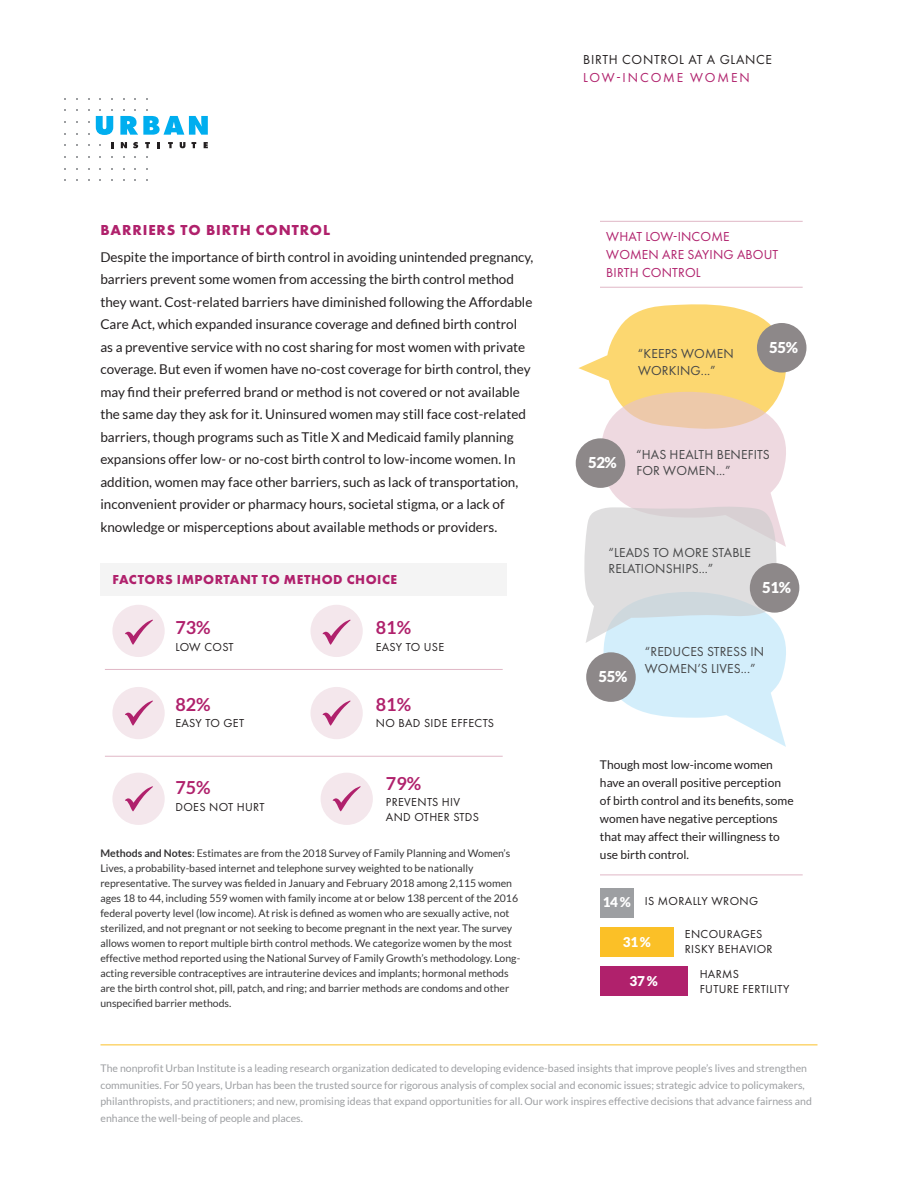
<style>
.page{position:relative;width:918px;height:1188px;background:#fff}
.page>*{position:absolute;margin:0;border:0;box-sizing:border-box;transform-origin:0 0}
.t1{font:700 18px "Lato";color:#b0216c}
.t2{font:700 15px "Futura PT";letter-spacing:.06em;color:#b0216c}
.t3{font:900 15px "Lato";letter-spacing:-.03em;color:#fff}
.t4{font:13.5px/22.5px "Lato";color:#231f20}
.t5{font:13.5px/16.5px "Futura PT";letter-spacing:.01em;color:#454647}
.t6{font:13.5px/18px "Futura PT";letter-spacing:.01em;color:#b0216c}
.t7{font:700 13.5px "Futura PT";letter-spacing:.04em;color:#b0216c}
.t8{font:13.5px "Futura PT";letter-spacing:.05em;color:#231f20}
.t9{font:13.5px "Futura PT";letter-spacing:.14em;color:#b0216c}
.t10{font:900 13.5px "Lato";color:#fff}
.t11{font:12px/18px "Lato";color:#231f20}
.t12{font:12px/15px "Futura PT";letter-spacing:.03em;color:#231f20}
.t13{font:10.5px/15px "Lato";color:#363536}
.t14{font:10.5px/16.5px "Lato";color:#9d9fa2}
.s1{font-weight:700}
</style>
<div class="page">
<hr style="left:100px;top:1045px;width:718px;height:1px;background:#fbc027">
<svg style="left:578px;top:304px;width:210px;height:443px"></svg>
<svg style="left:111px;top:142px;width:2px;height:6px"></svg>
<svg style="left:121px;top:142px;width:6px;height:6px"></svg>
<svg style="left:133px;top:142px;width:5px;height:6px"></svg>
<svg style="left:145px;top:142px;width:5px;height:6px"></svg>
<svg style="left:158px;top:142px;width:2px;height:6px"></svg>
<svg style="left:168px;top:142px;width:5px;height:6px"></svg>
<svg style="left:180px;top:142px;width:5px;height:6px"></svg>
<svg style="left:192px;top:142px;width:4px;height:6px"></svg>
<svg style="left:204px;top:142px;width:4px;height:6px"></svg>
<svg style="left:120px;top:110px;width:88px;height:25px"></svg>
<svg style="left:96px;top:110px;width:17px;height:25px"></svg>
<div style="left:576px;top:438px;width:49px;height:50px;background:#8d8889;border-radius:50%"></div>
<div style="left:757px;top:323px;width:49px;height:50px;background:#8d8889;border-radius:50%"></div>
<div style="left:750px;top:563px;width:49px;height:50px;background:#8d8889;border-radius:50%"></div>
<div style="left:586px;top:652px;width:50px;height:50px;background:#8d8889;border-radius:50%"></div>
<div style="left:100px;top:563px;width:407px;height:33px;background:#f4f4f4"></div>
<div style="left:600px;top:927px;width:74px;height:29px;background:#fbc027"></div>
<div style="left:600px;top:888px;width:34px;height:29px;background:#9d9fa2"></div>
<div style="left:600px;top:966px;width:87px;height:29px;background:#b0216c"></div>
<hr style="left:600px;top:287px;width:203px;height:1px;background:#e0b7c6">
<hr style="left:600px;top:875px;width:203px;height:1px;background:#e0b7c6">
<hr style="left:600px;top:221px;width:203px;height:1px;background:#e0b7c6">
<hr style="left:105px;top:669px;width:398px;height:1px;background:#e0b7c6">
<hr style="left:105px;top:756px;width:398px;height:1px;background:#e0b7c6">
<div style="left:112px;top:605px;width:53px;height:52px;background:#f4e7ec;border-radius:50%"></div>
<div style="left:310px;top:605px;width:53px;height:52px;background:#f4e7ec;border-radius:50%"></div>
<div style="left:112px;top:687px;width:53px;height:52px;background:#f4e7ec;border-radius:50%"></div>
<div style="left:310px;top:687px;width:53px;height:52px;background:#f4e7ec;border-radius:50%"></div>
<div style="left:112px;top:773px;width:53px;height:52px;background:#f4e7ec;border-radius:50%"></div>
<svg style="left:125px;top:620px;width:28px;height:25px"></svg>
<svg style="left:125px;top:701px;width:28px;height:25px"></svg>
<svg style="left:125px;top:786px;width:28px;height:25px"></svg>
<svg style="left:323px;top:620px;width:28px;height:25px"></svg>
<svg style="left:323px;top:701px;width:28px;height:25px"></svg>
<div style="left:321px;top:773px;width:52px;height:52px;background:#f4e7ec;border-radius:50%"></div>
<svg style="left:333px;top:786px;width:28px;height:25px"></svg>
<p class="t8" style="left:583px;top:52px;width:190px">BIRTH CONTROL AT A GLANCE</p>
<p class="t9" style="left:583px;top:70px;width:168px">LOW-INCOME WOMEN</p>
<p class="t2" style="left:100px;top:220px;width:231px">BARRIERS TO BIRTH CONTROL</p>
<p class="t4" style="left:100px;top:246px;width:435px">Despite the importance of birth control in avoiding unintended pregnancy, barriers prevent some women from accessing the birth control method they want. Cost-related barriers have diminished following the Affordable Care Act, which expanded insurance coverage and defined birth control<br>as a preventive service with no cost sharing for most women with private coverage. But even if women have no-cost coverage for birth control, they may find their preferred brand or method is not covered or not available the same day they ask for it. Uninsured women may still face cost-related barriers, though programs such as Title X and Medicaid family planning expansions offer low- or no-cost birth control to low-income women. In addition, women may face other barriers, such as lack of transportation, inconvenient provider or pharmacy hours, societal stigma, or a lack of knowledge or misperceptions about available methods or providers.</p>
<p class="t7" style="left:112px;top:571px;width:286px">FACTORS IMPORTANT TO METHOD CHOICE</p>
<p class="t1" style="left:175px;top:618px;width:37px">73%</p>
<p class="t1" style="left:376px;top:618px;width:37px">81%</p>
<p class="t12" style="left:175px;top:639px;width:60px">LOW COST</p>
<p class="t12" style="left:376px;top:639px;width:70px">EASY TO USE</p>
<p class="t1" style="left:175px;top:694px;width:37px">82%</p>
<p class="t1" style="left:376px;top:694px;width:37px">81%</p>
<p class="t12" style="left:175px;top:716px;width:70px">EASY TO GET</p>
<p class="t12" style="left:376px;top:716px;width:120px">NO BAD SIDE EFFECTS</p>
<p class="t1" style="left:175px;top:777px;width:37px">75%</p>
<p class="t12" style="left:175px;top:799px;width:91px">DOES NOT HURT</p>
<p class="t1" style="left:386px;top:773px;width:37px">79%</p>
<p class="t12" style="left:386px;top:795px;width:95px">PREVENTS HIV<br>AND OTHER STDS</p>
<p class="t13" style="left:100px;top:845px;width:421px"><span class="s1">Methods and Notes</span>: Estimates are from the 2018 Survey of Family Planning and Women’s Lives, a probability-based internet and telephone survey weighted to be nationally representative. The survey was fielded in January and February 2018 among 2,115 women ages 18 to 44, including 559 women with family income at or below 138 percent of the 2016 federal poverty level (low income). At risk is defined as women who are sexually active, not sterilized, and not pregnant or not seeking to become pregnant in the next year. The survey allows women to report multiple birth control methods. We categorize women by the most effective method reported using the National Survey of Family Growth’s methodology. Long&shy;acting reversible contraceptives are intrauterine devices and implants; hormonal methods are the birth control shot, pill, patch, and ring; and barrier methods are condoms and other unspecified barrier methods.</p>
<p class="t6" style="left:606px;top:228px;width:174px">WHAT LOW-INCOME<br>WOMEN ARE SAYING ABOUT<br>BIRTH CONTROL</p>
<p class="t5" style="left:638px;top:345px;width:97px">“KEEPS WOMEN<br>WORKING...”</p>
<p class="t3" style="left:769px;top:338px;width:30px">55%</p>
<p class="t3" style="left:588px;top:454px;width:30px">52%</p>
<p class="t5" style="left:636px;top:446px;width:135px">“HAS HEALTH BENEFITS<br>FOR WOMEN...”</p>
<p class="t5" style="left:609px;top:544px;width:144px">“LEADS TO MORE STABLE<br>RELATIONSHIPS...”</p>
<p class="t3" style="left:762px;top:578px;width:30px">51%</p>
<p class="t3" style="left:599px;top:668px;width:30px">55%</p>
<p class="t5" style="left:645px;top:644px;width:121px">“REDUCES STRESS IN<br>WOMEN’S LIVES...”</p>
<p class="t11" style="left:600px;top:756px;width:195px">Though most low-income women have an overall positive perception of birth control and its benefits, some women have negative perceptions that may affect their willingness to use birth control.</p>
<p class="t12" style="left:645px;top:894px;width:115px">IS MORALLY WRONG</p>
<p class="t10" style="left:603px;top:894px;width:30px">14 %</p>
<p class="t10" style="left:623px;top:934px;width:30px">31 %</p>
<p class="t10" style="left:630px;top:973px;width:30px">37 %</p>
<p class="t12" style="left:685px;top:926px;width:89px">ENCOURAGES<br>RISKY BEHAVIOR</p>
<p class="t12" style="left:700px;top:966px;width:91px">HARMS<br>FUTURE FERTILITY</p>
<p class="t14" style="left:100px;top:1060px;width:713px">The nonprofit Urban Institute is a leading research organization dedicated to developing evidence-based insights that improve people’s lives and strengthen communities. For 50 years, Urban has been the trusted source for rigorous analysis of complex social and economic issues; strategic advice to policymakers, philanthropists, and practitioners; and new, promising ideas that expand opportunities for all. Our work inspires effective decisions that advance fairness and enhance the well-being of people and places.</p>
</div>
